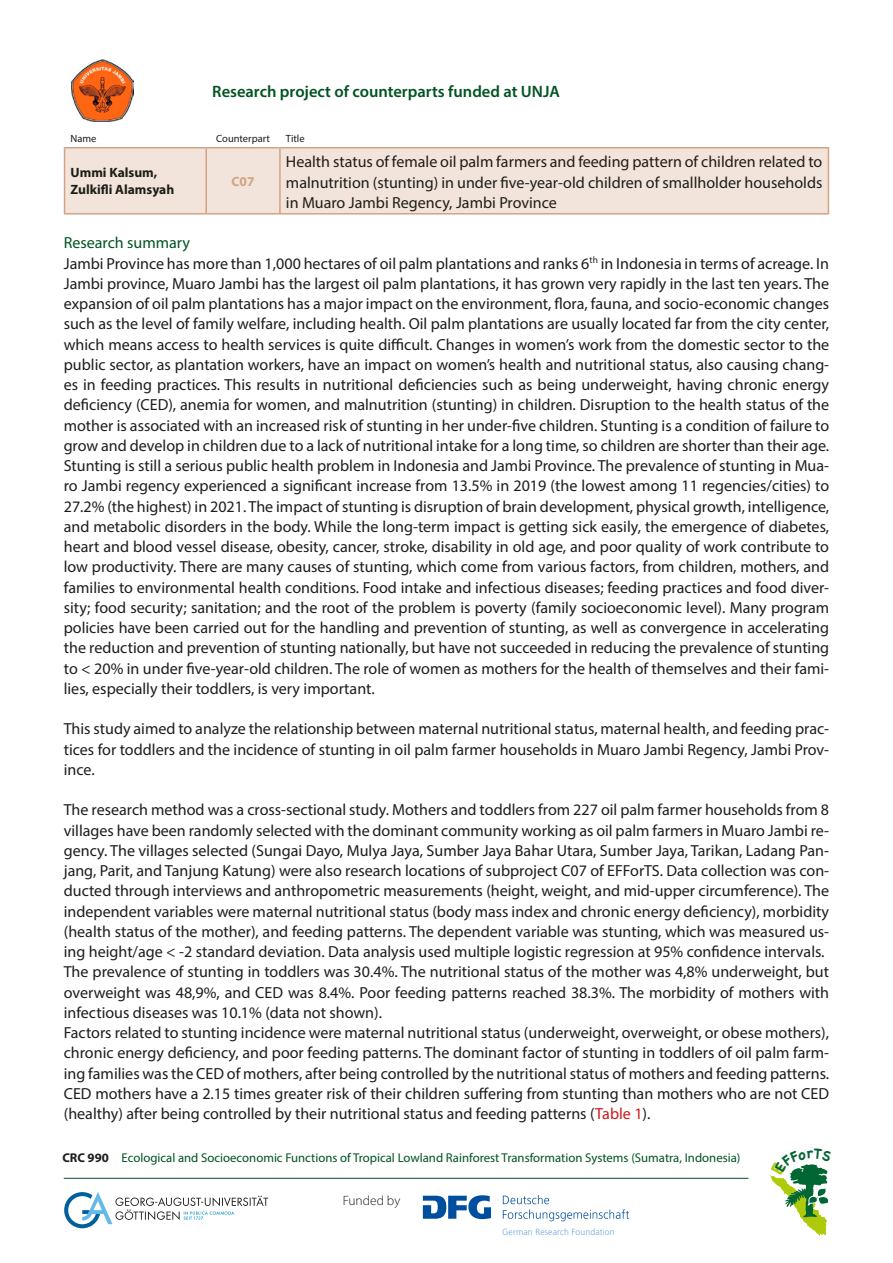
<style>
.page{position:relative;width:893px;height:1263px;background:#fff}
.page>*{position:absolute;margin:0;border:0;box-sizing:border-box;transform-origin:0 0}
.t1{font:600 16.5px "Myriad Pro";color:#005321}
.t2{font:16.05px/20.2px "Myriad Pro";color:#1d1d1b;text-align:justify}
.t3{font:700 13.5px/17.2px "Myriad Pro";color:#1d1d1b}
.t4{font:300 13.5px "Myriad Pro";color:#1d1d1b}
.t5{font:700 13.5px "Myriad Pro";color:#d3a383}
.t6{font:12.75px "Myriad Pro";color:#005321}
.t7{font:10.5px "Myriad Pro";color:#1d1d1b}
.t8{font:300 9px "Frutiger";color:#6ca5da}
.s1{color:#005321}
.s2{color:#cd171a}
.s3{font-weight:700;color:#1d1d1b}
</style>
<div class="page">
<svg style="left:423px;top:1195px;width:68px;height:24px"></svg>
<svg style="left:503px;top:1195px;width:126px;height:26px"></svg>
<svg style="left:64px;top:1192px;width:204px;height:36px"></svg>
<hr style="left:64px;top:1178px;width:684px;height:1px;background:#005321">
<div style="left:65px;top:149px;width:763px;height:64px;background:#f2e4da"></div>
<hr style="left:64px;top:147px;width:142px;height:2px;background:#d3a383">
<hr style="left:64px;top:149px;width:1px;height:64px;background:#d3a383">
<hr style="left:206px;top:147px;width:74px;height:2px;background:#d3a383">
<hr style="left:205px;top:149px;width:2px;height:64px;background:#d3a383">
<hr style="left:280px;top:147px;width:549px;height:2px;background:#d3a383">
<hr style="left:279px;top:149px;width:2px;height:64px;background:#d3a383">
<hr style="left:828px;top:149px;width:1px;height:64px;background:#d3a383">
<hr style="left:64px;top:213px;width:142px;height:2px;background:#d3a383">
<hr style="left:206px;top:213px;width:74px;height:2px;background:#d3a383">
<hr style="left:280px;top:213px;width:549px;height:2px;background:#d3a383">
<img style="left:71px;top:59px;width:62px;height:63px">
<svg style="left:770px;top:1164px;width:59px;height:72px"></svg>
<p class="t1" style="left:212px;top:81px;width:349px">Research project of counterparts funded at UNJA</p>
<p class="t7" style="left:71px;top:132px;width:27px">Name</p>
<p class="t7" style="left:216px;top:132px;width:55px">Counterpart</p>
<p class="t7" style="left:286px;top:132px;width:20px">Title</p>
<p class="t3" style="left:71px;top:164px;width:105px">Ummi Kalsum,<br>Zulkifli Alamsyah</p>
<p class="t5" style="left:232px;top:172px;width:25px">C07</p>
<p class="t2" style="left:286px;top:152px;width:538px">Health status of female oil palm farmers and feeding pattern of children related to malnutrition (stunting) in under five-year-old children of smallholder households in Muaro Jambi Regency, Jambi Province</p>
<p class="t2" style="left:64px;top:233px;width:767px;text-align:left"><span class="s1">Research summary<br></span>Jambi Province has more than 1,000 hectares of oil palm plantations and ranks 6<sup>th</sup> in Indonesia in terms of acreage. In Jambi province, Muaro Jambi has the largest oil palm plantations, it has grown very rapidly in the last ten years. The expansion of oil palm plantations has a major impact on the environment, flora, fauna, and socio-economic changes such as the level of family welfare, including health. Oil palm plantations are usually located far from the city center, which means access to health services is quite difficult. Changes in women’s work from the domestic sector to the public sector, as plantation workers, have an impact on women’s health and nutritional status, also causing chang&shy;es in feeding practices. This results in nutritional deficiencies such as being underweight, having chronic energy deficiency (CED), anemia for women, and malnutrition (stunting) in children. Disruption to the health status of the mother is associated with an increased risk of stunting in her under-five children. Stunting is a condition of failure to grow and develop in children due to a lack of nutritional intake for a long time, so children are shorter than their age.<br>Stunting is still a serious public health problem in Indonesia and Jambi Province. The prevalence of stunting in Mua&shy;ro Jambi regency experienced a significant increase from 13.5% in 2019 (the lowest among 11 regencies/cities) to 27.2% (the highest) in 2021. The impact of stunting is disruption of brain development, physical growth, intelligence, and metabolic disorders in the body. While the long-term impact is getting sick easily, the emergence of diabetes, heart and blood vessel disease, obesity, cancer, stroke, disability in old age, and poor quality of work contribute to low productivity. There are many causes of stunting, which come from various factors, from children, mothers, and families to environmental health conditions. Food intake and infectious diseases; feeding practices and food diver&shy;sity; food security; sanitation; and the root of the problem is poverty (family socioeconomic level). Many program policies have been carried out for the handling and prevention of stunting, as well as convergence in accelerating the reduction and prevention of stunting nationally, but have not succeeded in reducing the prevalence of stunting to &lt; 20% in under five-year-old children. The role of women as mothers for the health of themselves and their fami&shy;lies, especially their toddlers, is very important.</p>
<p class="t2" style="left:64px;top:718px;width:767px">This study aimed to analyze the relationship between maternal nutritional status, maternal health, and feeding prac&shy;tices for toddlers and the incidence of stunting in oil palm farmer households in Muaro Jambi Regency, Jambi Prov&shy;ince.</p>
<p class="t2" style="left:64px;top:799px;width:767px;text-align:left">The research method was a cross-sectional study. Mothers and toddlers from 227 oil palm farmer households from 8 villages have been randomly selected with the dominant community working as oil palm farmers in Muaro Jambi re&shy;gency. The villages selected (Sungai Dayo, Mulya Jaya, Sumber Jaya Bahar Utara, Sumber Jaya, Tarikan, Ladang Pan&shy;jang, Parit, and Tanjung Katung) were also research locations of subproject C07 of EFForTS. Data collection was con&shy;ducted through interviews and anthropometric measurements (height, weight, and mid-upper circumference). The independent variables were maternal nutritional status (body mass index and chronic energy deficiency), morbidity (health status of the mother), and feeding patterns. The dependent variable was stunting, which was measured us&shy;ing height/age &lt; -2 standard deviation. Data analysis used multiple logistic regression at 95% confidence intervals.<br>The prevalence of stunting in toddlers was 30.4%. The nutritional status of the mother was 4,8% underweight, but overweight was 48,9%, and CED was 8.4%. Poor feeding patterns reached 38.3%. The morbidity of mothers with infectious diseases was 10.1% (data not shown).<br>Factors related to stunting incidence were maternal nutritional status (underweight, overweight, or obese mothers), chronic energy deficiency, and poor feeding patterns. The dominant factor of stunting in toddlers of oil palm farm&shy;ing families was the CED of mothers, after being controlled by the nutritional status of mothers and feeding patterns.<br>CED mothers have a 2.15 times greater risk of their children suffering from stunting than mothers who are not CED (healthy) after being controlled by their nutritional status and feeding patterns (<span class="s2">Table 1</span>).</p>
<p class="t6" style="left:62px;top:1150px;width:680px"><span class="s3">CRC 990</span> Ecological and Socioeconomic Functions of Tropical Lowland Rainforest Transformation Systems (Sumatra, Indonesia)</p>
<p class="t4" style="left:343px;top:1192px;width:59px">Funded by</p>
<p class="t8" style="left:502px;top:1227px;width:114px">German Research Foundation</p>
</div>
